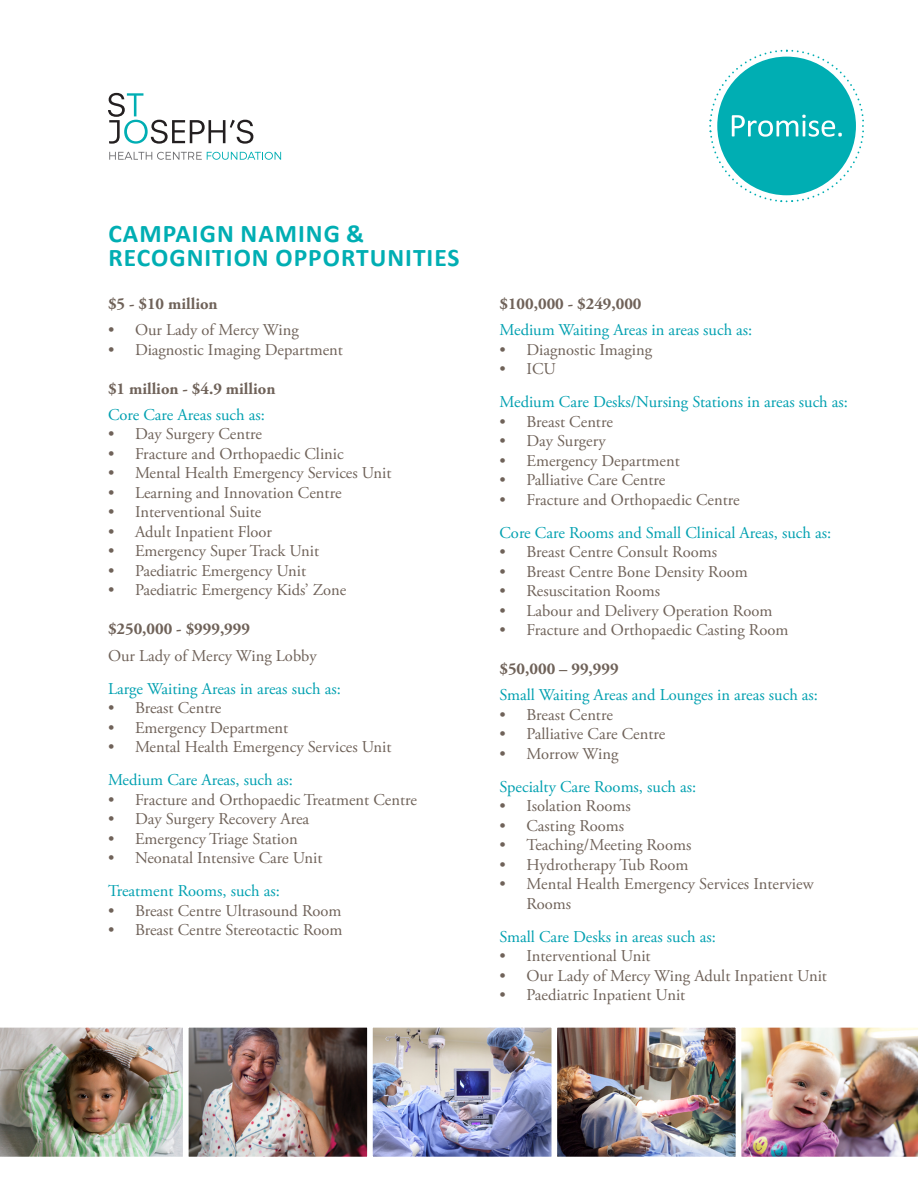
<style>
.page{position:relative;width:918px;height:1188px;background:#fff}
.page>*{position:absolute;margin:0;border:0;box-sizing:border-box;transform-origin:0 0}
.t1{font:700 25.5px/24px "Calibri";letter-spacing:.04em;color:#00aeb3}
.t2{font:16.5px/19.5px "Adobe Garamond Pro";color:#6f6259}
.t3{font:16.5px "Adobe Garamond Pro";color:#00a0b0}
.t4{font:700 16.5px "Adobe Garamond Pro";color:#6f6259}
</style>
<div class="page">
<img style="left:189px;top:1028px;width:546px;height:128px">
<div style="left:183px;top:1022px;width:190px;height:140px;border:5px solid #fff"></div>
<img style="left:0;top:1022px;width:188px;height:140px">
<div style="left:367px;top:1022px;width:190px;height:140px;border:5px solid #fff"></div>
<div style="left:552px;top:1022px;width:189px;height:140px;border:5px solid #fff"></div>
<img style="left:736px;top:1022px;width:182px;height:140px">
<svg style="left:709px;top:50px;width:155px;height:152px"></svg>
<svg style="left:108px;top:93px;width:145px;height:51px"></svg>
<svg style="left:109px;top:152px;width:172px;height:8px"></svg>
<p class="t1" style="left:108px;top:221px;width:353px">CAMPAIGN NAMING &amp;<br>RECOGNITION OPPORTUNITIES</p>
<p class="t4" style="left:108px;top:294px;width:111px">$5 - $10 million</p>
<p class="t2" style="left:108px;top:321px;width:192px">• Our Lady of Mercy Wing</p>
<p class="t2" style="left:108px;top:340px;width:237px">• Diagnostic Imaging Department</p>
<p class="t4" style="left:108px;top:379px;width:169px">$1 million - $4.9 million</p>
<p class="t3" style="left:108px;top:405px;width:158px">Core Care Areas such as:</p>
<p class="t2" style="left:108px;top:425px;width:156px">• Day Surgery Centre</p>
<p class="t2" style="left:108px;top:445px;width:237px">• Fracture and Orthopaedic Clinic</p>
<p class="t2" style="left:108px;top:464px;width:285px">• Mental Health Emergency Services Unit</p>
<p class="t2" style="left:108px;top:484px;width:235px">• Learning and Innovation Centre</p>
<p class="t2" style="left:108px;top:503px;width:155px">• Interventional Suite</p>
<p class="t2" style="left:108px;top:523px;width:166px">• Adult Inpatient Floor</p>
<p class="t2" style="left:108px;top:542px;width:213px">• Emergency Super Track Unit</p>
<p class="t2" style="left:108px;top:562px;width:200px">• Paediatric Emergency Unit</p>
<p class="t2" style="left:108px;top:581px;width:240px">• Paediatric Emergency Kids’ Zone</p>
<p class="t4" style="left:108px;top:620px;width:144px">$250,000 - $999,999</p>
<p class="t2" style="left:108px;top:646px;width:210px">Our Lady of Mercy Wing Lobby</p>
<p class="t3" style="left:108px;top:679px;width:234px">Large Waiting Areas in areas such as:</p>
<p class="t2" style="left:108px;top:699px;width:115px">• Breast Centre</p>
<p class="t2" style="left:108px;top:718px;width:182px">• Emergency Department</p>
<p class="t2" style="left:108px;top:738px;width:285px">• Mental Health Emergency Services Unit</p>
<p class="t3" style="left:108px;top:770px;width:186px">Medium Care Areas, such as:</p>
<p class="t2" style="left:108px;top:790px;width:311px">• Fracture and Orthopaedic Treatment Centre</p>
<p class="t2" style="left:108px;top:810px;width:203px">• Day Surgery Recovery Area</p>
<p class="t2" style="left:108px;top:829px;width:191px">• Emergency Triage Station</p>
<p class="t2" style="left:108px;top:849px;width:216px">• Neonatal Intensive Care Unit</p>
<p class="t3" style="left:108px;top:881px;width:173px">Treatment Rooms, such as:</p>
<p class="t2" style="left:108px;top:901px;width:235px">• Breast Centre Ultrasound Room</p>
<p class="t2" style="left:108px;top:921px;width:236px">• Breast Centre Stereotactic Room</p>
<p class="t4" style="left:500px;top:294px;width:144px">$100,000 - $249,000</p>
<p class="t3" style="left:500px;top:320px;width:254px">Medium Waiting Areas in areas such as:</p>
<p class="t2" style="left:500px;top:340px;width:154px">• Diagnostic Imaging</p>
<p class="t2" style="left:500px;top:360px;width:58px">• ICU</p>
<p class="t3" style="left:500px;top:392px;width:350px">Medium Care Desks/Nursing Stations in areas such as:</p>
<p class="t2" style="left:500px;top:412px;width:115px">• Breast Centre</p>
<p class="t2" style="left:500px;top:432px;width:108px">• Day Surgery</p>
<p class="t2" style="left:500px;top:451px;width:182px">• Emergency Department</p>
<p class="t2" style="left:500px;top:471px;width:167px">• Palliative Care Centre</p>
<p class="t2" style="left:500px;top:490px;width:242px">• Fracture and Orthopaedic Centre</p>
<p class="t3" style="left:500px;top:523px;width:333px">Core Care Rooms and Small Clinical Areas, such as:</p>
<p class="t2" style="left:500px;top:543px;width:219px">• Breast Centre Consult Rooms</p>
<p class="t2" style="left:500px;top:562px;width:250px">• Breast Centre Bone Density Room</p>
<p class="t2" style="left:500px;top:582px;width:162px">• Resuscitation Rooms</p>
<p class="t2" style="left:500px;top:601px;width:274px">• Labour and Delivery Operation Room</p>
<p class="t2" style="left:500px;top:621px;width:290px">• Fracture and Orthopaedic Casting Room</p>
<p class="t4" style="left:500px;top:659px;width:121px">$50,000 – 99,999</p>
<p class="t3" style="left:500px;top:685px;width:320px">Small Waiting Areas and Lounges in areas such as:</p>
<p class="t2" style="left:500px;top:706px;width:115px">• Breast Centre</p>
<p class="t2" style="left:500px;top:725px;width:167px">• Palliative Care Centre</p>
<p class="t2" style="left:500px;top:745px;width:121px">• Morrow Wing</p>
<p class="t3" style="left:500px;top:777px;width:198px">Specialty Care Rooms, such as:</p>
<p class="t2" style="left:500px;top:797px;width:133px">• Isolation Rooms</p>
<p class="t2" style="left:500px;top:817px;width:126px">• Casting Rooms</p>
<p class="t2" style="left:500px;top:836px;width:193px">• Teaching/Meeting Rooms</p>
<p class="t2" style="left:500px;top:856px;width:191px">• Hydrotherapy Tub Room</p>
<p class="t2" style="left:526px;top:875px;width:289px;text-indent:-27px">• Mental Health Emergency Services Interview<br>Rooms</p>
<p class="t3" style="left:500px;top:927px;width:218px">Small Care Desks in areas such as:</p>
<p class="t2" style="left:500px;top:947px;width:153px">• Interventional Unit</p>
<p class="t2" style="left:500px;top:967px;width:329px">• Our Lady of Mercy Wing Adult Inpatient Unit</p>
<p class="t2" style="left:500px;top:986px;width:187px">• Paediatric Inpatient Unit</p>
</div>
